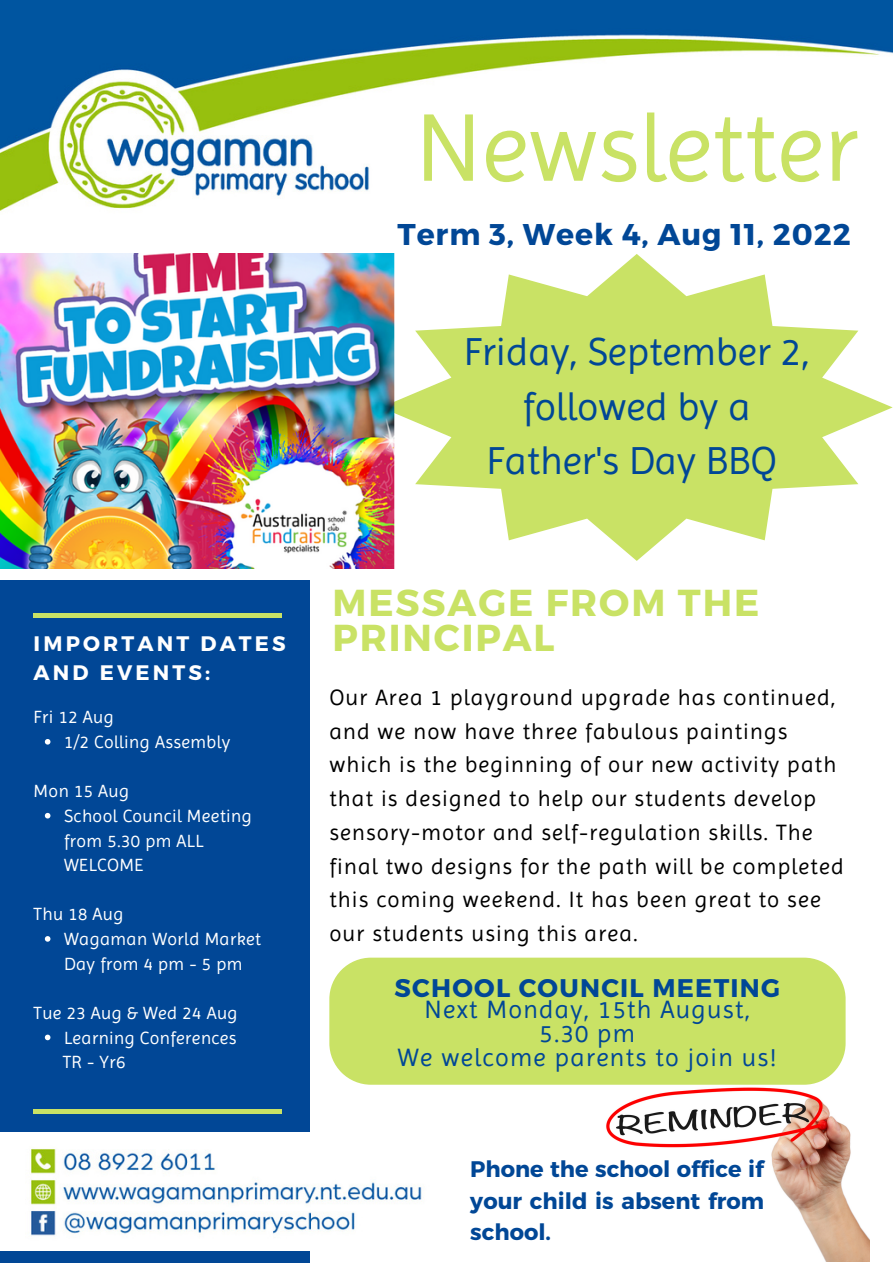
<style>
.page{position:relative;width:893px;height:1264px;background:#fff}
.page>*{position:absolute;margin:0;border:0;box-sizing:border-box;transform-origin:0 0}
.t1{font:97.35px "Imprima";color:#c9e265}
.t2{font:39.45px/54.3px "Imprima";color:#014796;text-align:center}
.t3{font:700 37.5px/34.8px "Montserrat";letter-spacing:.05em;color:#c9e265}
.t4{font:700 30px "Montserrat";letter-spacing:.03em;color:#014796}
.t5{font:25.5px/23.5px "Imprima";letter-spacing:.05em;color:#014796;text-align:center}
.t6{font:700 25.5px "Montserrat";letter-spacing:.05em;color:#014796}
.t7{font:22.5px/33.8px "Imprima";letter-spacing:.05em;color:#000}
.t8{font:700 22.5px/31.5px "Montserrat";color:#014796;text-align:justify}
.t9{font:700 21px/29.2px "Montserrat";letter-spacing:.15em;color:#fff}
.t10{font:17.85px/24.6px "Imprima";letter-spacing:.02em;color:#fff}
</style>
<div class="page">
<div style="left:0;top:580px;width:309px;height:682px;background:#014796"></div>
<hr style="left:34px;top:613px;width:248px;height:4px;background:#c9e265">
<div style="left:34px;top:1108px;width:248px;height:5px;background:#c9e265"></div>
<img style="left:0;top:1132px;width:422px;height:118px">
<img style="left:0;top:0;width:892px;height:211px">
<div style="left:675px;top:140px;width:217px;height:64px;background:#fff"></div>
<img style="left:605px;top:1084px;width:264px;height:177px">
<svg style="left:395px;top:254px;width:497px;height:307px;fill:#c9e265"></svg>
<div style="left:329px;top:957px;width:516px;height:127px;background:#c9e265"></div>
<svg style="left:45px;top:739px;width:5px;height:5px"></svg>
<svg style="left:45px;top:813px;width:5px;height:5px"></svg>
<svg style="left:45px;top:936px;width:5px;height:5px"></svg>
<svg style="left:45px;top:1034px;width:5px;height:6px"></svg>
<img style="left:0;top:254px;width:395px;height:315px">
<p class="t9" style="left:34px;top:628px;width:253px">IMPORTANT DATES<br>AND EVENTS:</p>
<p class="t10" style="left:34px;top:705px;width:82px">Fri 12 Aug</p>
<p class="t10" style="left:64px;top:729px;width:168px">1/2 Colling Assembly</p>
<p class="t10" style="left:34px;top:778px;width:97px">Mon 15 Aug</p>
<p class="t10" style="left:64px;top:803px;width:189px">School Council Meeting from 5.30 pm ALL<br>WELCOME</p>
<p class="t10" style="left:34px;top:902px;width:91px">Thu 18 Aug</p>
<p class="t10" style="left:64px;top:926px;width:198px">Wagaman World Market<br>Day from 4 pm - 5 pm</p>
<p class="t10" style="left:34px;top:1000px;width:205px">Tue 23 Aug &amp; Wed 24 Aug</p>
<p class="t10" style="left:63px;top:1049px;width:64px">TR - Yr6</p>
<p class="t10" style="left:64px;top:1025px;width:174px">Learning Conferences</p>
<h1 class="t1" style="left:415px;top:91px;width:444px">Newsletter</h1>
<h3 class="t4" style="left:397px;top:214px;width:454px">Term 3, Week 4, Aug 11, 2022</h3>
<h2 class="t2" style="left:464px;top:325px;width:347px">Friday, September 2, followed by a<br>Father's Day BBQ</h2>
<h3 class="t3" style="left:332px;top:583px;width:428px">MESSAGE FROM THE<br>PRINCIPAL</h3>
<p class="t7" style="left:329px;top:680px;width:516px">Our Area 1 playground upgrade has continued, and we now have three fabulous paintings which is the beginning of our new activity path that is designed to help our students develop sensory-motor and self-regulation skills. The final two designs for the path will be completed this coming weekend. It has been great to see our students using this area.</p>
<p class="t6" style="left:394px;top:971px;width:387px">SCHOOL COUNCIL MEETING</p>
<p class="t5" style="left:398px;top:997px;width:380px">Next Monday, 15th August,<br>5.30 pm<br>We welcome parents to join us!</p>
<p class="t8" style="left:470px;top:1152px;width:295px">Phone the school office if your child is absent from school.</p>
</div>
